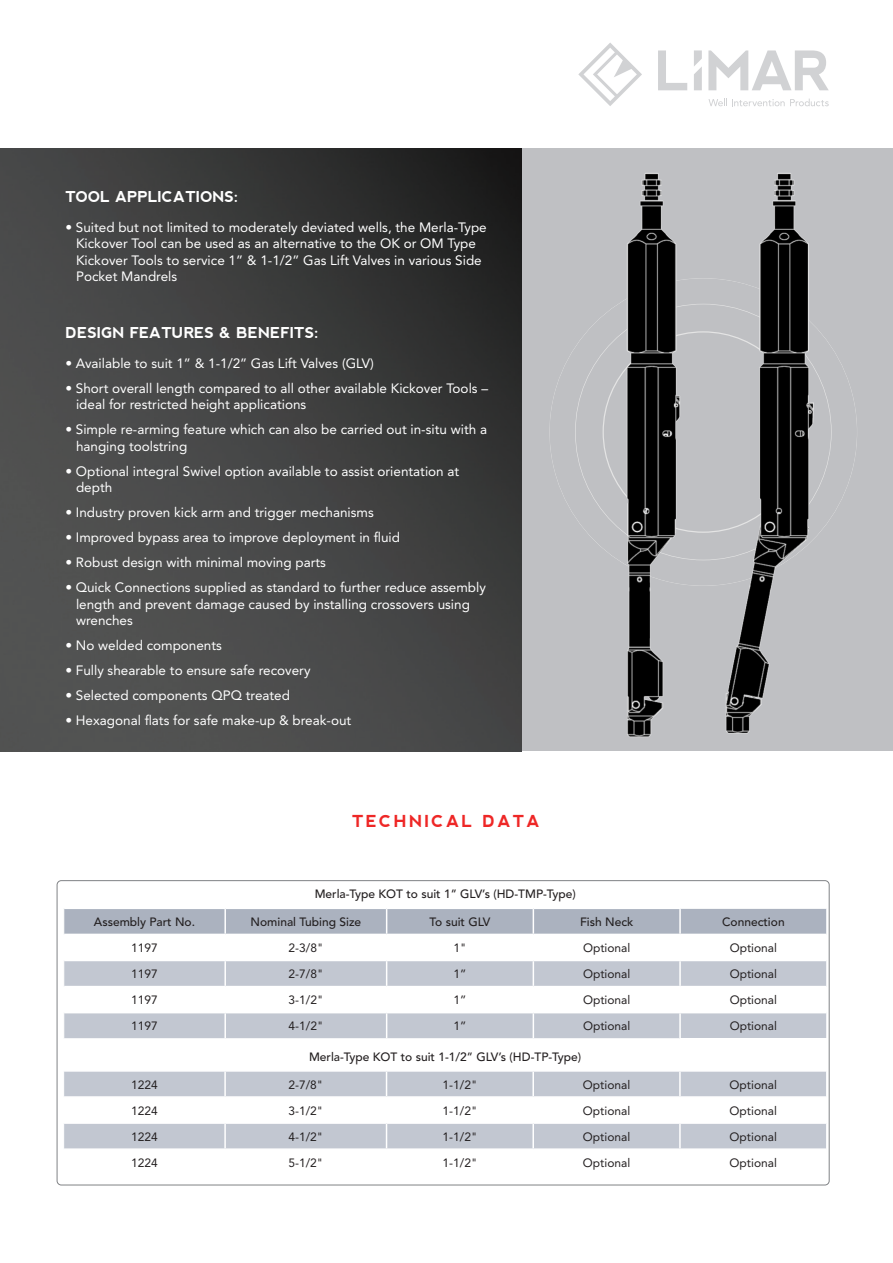
<style>
.page{position:relative;width:893px;height:1263px;background:#fff}
.page>*{position:absolute;margin:0;border:0;box-sizing:border-box;transform-origin:0 0}
.t1{font:700 16.5px "nevis";letter-spacing:.13em;color:#ee2726}
.t2{font:700 15px "nevis";color:#fff}
.t3{font:13.5px/16.5px "Avenir LT Std";color:#fff}
.t4{font:12px "Avenir LT Std";color:#231f20}
.t5{font:500 12px "Avenir LT Std";color:#231f20}
</style>
<div class="page">
<svg style="left:658px;top:50px;width:29px;height:40px"></svg>
<svg style="left:708px;top:50px;width:121px;height:40px"></svg>
<svg style="left:578px;top:43px;width:64px;height:63px"></svg>
<svg style="left:694px;top:50px;width:8px;height:40px"></svg>
<svg style="left:708px;top:99px;width:121px;height:7px"></svg>
<div style="left:521px;top:149px;width:372px;height:602px;background:#bfc0c3"></div>
<img style="left:1px;top:149px;width:521px;height:602px">
<svg style="left:64px;top:908px;width:763px;height:130px"></svg>
<svg style="left:64px;top:1072px;width:762px;height:76px;fill:#c2c7d1"></svg>
<hr style="left:680px;top:1096px;width:146px;height:2px;background:#fff">
<hr style="left:680px;top:1122px;width:146px;height:2px;background:#fff">
<hr style="left:679px;top:1072px;width:2px;height:24px;background:#fff">
<hr style="left:533px;top:1096px;width:147px;height:2px;background:#fff">
<hr style="left:679px;top:1098px;width:2px;height:24px;background:#fff">
<hr style="left:533px;top:1122px;width:147px;height:2px;background:#fff">
<hr style="left:679px;top:1124px;width:2px;height:24px;background:#fff">
<hr style="left:532px;top:1072px;width:2px;height:24px;background:#fff">
<hr style="left:387px;top:1096px;width:146px;height:2px;background:#fff">
<hr style="left:532px;top:1098px;width:2px;height:24px;background:#fff">
<hr style="left:387px;top:1122px;width:146px;height:2px;background:#fff">
<hr style="left:532px;top:1124px;width:2px;height:24px;background:#fff">
<hr style="left:225px;top:1096px;width:162px;height:2px;background:#fff">
<hr style="left:225px;top:1122px;width:162px;height:2px;background:#fff">
<svg style="left:386px;top:1072px;width:1px;height:77px"></svg>
<hr style="left:224px;top:1072px;width:2px;height:24px;background:#fff">
<hr style="left:64px;top:1096px;width:161px;height:2px;background:#fff">
<hr style="left:224px;top:1098px;width:2px;height:24px;background:#fff">
<hr style="left:64px;top:1122px;width:161px;height:2px;background:#fff">
<hr style="left:224px;top:1124px;width:2px;height:24px;background:#fff">
<img style="left:0;top:149px;width:1px;height:602px">
<img style="left:572px;top:173px;width:257px;height:564px">
<p class="t2" style="left:65px;top:188px;width:175px">TOOL APPLICATIONS:</p>
<p class="t3" style="left:76px;top:219px;width:412px;text-indent:-11px">• Suited but not limited to moderately deviated wells, the Merla-Type Kickover Tool can be used as an alternative to the OK or OM Type Kickover Tools to service 1” &amp; 1-1/2” Gas Lift Valves in various Side Pocket Mandrels</p>
<p class="t2" style="left:65px;top:324px;width:255px">DESIGN FEATURES &amp; BENEFITS:</p>
<p class="t3" style="left:65px;top:355px;width:310px">• Available to suit 1” &amp; 1-1/2” Gas Lift Valves (GLV)</p>
<p class="t3" style="left:76px;top:380px;width:414px;text-indent:-11px">• Short overall length compared to all other available Kickover Tools – ideal for restricted height applications</p>
<p class="t3" style="left:76px;top:421px;width:413px;text-indent:-11px">• Simple re-arming feature which can also be carried out in-situ with a hanging toolstring</p>
<p class="t3" style="left:76px;top:463px;width:385px;text-indent:-11px">• Optional integral Swivel option available to assist orientation at depth</p>
<p class="t3" style="left:65px;top:504px;width:310px">• Industry proven kick arm and trigger mechanisms</p>
<p class="t3" style="left:65px;top:529px;width:336px">• Improved bypass area to improve deployment in fluid</p>
<p class="t3" style="left:65px;top:554px;width:262px">• Robust design with minimal moving parts</p>
<p class="t3" style="left:76px;top:579px;width:411px;text-indent:-11px">• Quick Connections supplied as standard to further reduce assembly length and prevent damage caused by installing crossovers using wrenches</p>
<p class="t3" style="left:65px;top:637px;width:158px">• No welded components</p>
<p class="t3" style="left:65px;top:662px;width:247px">• Fully shearable to ensure safe recovery</p>
<p class="t3" style="left:65px;top:687px;width:226px">• Selected components QPQ treated</p>
<p class="t3" style="left:65px;top:712px;width:287px">• Hexagonal flats for safe make-up &amp; break-out</p>
<p class="t1" style="left:352px;top:811px;width:189px">TECHNICAL DATA</p>
<p class="t5" style="left:315px;top:887px;width:263px">Merla-Type KOT to suit 1” GLV’s (HD-TMP-Type)</p>
<p class="t5" style="left:94px;top:915px;width:103px">Assembly Part No.</p>
<p class="t5" style="left:251px;top:915px;width:112px">Nominal Tubing Size</p>
<p class="t5" style="left:430px;top:915px;width:62px">To suit GLV</p>
<p class="t5" style="left:580px;top:915px;width:55px">Fish Neck</p>
<p class="t5" style="left:722px;top:915px;width:64px">Connection</p>
<p class="t4" style="left:131px;top:941px;width:28px">1197</p>
<p class="t4" style="left:289px;top:941px;width:36px">2-3/8"</p>
<p class="t4" style="left:454px;top:941px;width:14px">1"</p>
<p class="t4" style="left:583px;top:941px;width:49px">Optional</p>
<p class="t4" style="left:730px;top:941px;width:49px">Optional</p>
<p class="t4" style="left:131px;top:967px;width:28px">1197</p>
<p class="t4" style="left:289px;top:967px;width:36px">2-7/8"</p>
<p class="t4" style="left:454px;top:967px;width:14px">1”</p>
<p class="t4" style="left:583px;top:967px;width:49px">Optional</p>
<p class="t4" style="left:730px;top:967px;width:49px">Optional</p>
<p class="t4" style="left:131px;top:993px;width:28px">1197</p>
<p class="t4" style="left:289px;top:993px;width:36px">3-1/2"</p>
<p class="t4" style="left:454px;top:993px;width:14px">1”</p>
<p class="t4" style="left:583px;top:993px;width:49px">Optional</p>
<p class="t4" style="left:730px;top:993px;width:49px">Optional</p>
<p class="t4" style="left:131px;top:1019px;width:28px">1197</p>
<p class="t4" style="left:289px;top:1019px;width:36px">4-1/2"</p>
<p class="t4" style="left:454px;top:1019px;width:14px">1”</p>
<p class="t4" style="left:583px;top:1019px;width:49px">Optional</p>
<p class="t4" style="left:730px;top:1019px;width:49px">Optional</p>
<p class="t5" style="left:309px;top:1050px;width:274px">Merla-Type KOT to suit 1-1/2” GLV’s (HD-TP-Type)</p>
<p class="t4" style="left:131px;top:1077px;width:28px">1224</p>
<p class="t4" style="left:288px;top:1077px;width:36px">2-7/8"</p>
<p class="t4" style="left:443px;top:1077px;width:36px">1-1/2"</p>
<p class="t4" style="left:583px;top:1077px;width:49px">Optional</p>
<p class="t4" style="left:730px;top:1077px;width:49px">Optional</p>
<p class="t4" style="left:131px;top:1103px;width:28px">1224</p>
<p class="t4" style="left:288px;top:1103px;width:36px">3-1/2"</p>
<p class="t4" style="left:443px;top:1103px;width:36px">1-1/2"</p>
<p class="t4" style="left:583px;top:1103px;width:49px">Optional</p>
<p class="t4" style="left:730px;top:1103px;width:49px">Optional</p>
<p class="t4" style="left:131px;top:1129px;width:28px">1224</p>
<p class="t4" style="left:288px;top:1129px;width:36px">4-1/2"</p>
<p class="t4" style="left:443px;top:1129px;width:36px">1-1/2"</p>
<p class="t4" style="left:583px;top:1129px;width:49px">Optional</p>
<p class="t4" style="left:730px;top:1129px;width:49px">Optional</p>
<p class="t4" style="left:131px;top:1155px;width:28px">1224</p>
<p class="t4" style="left:288px;top:1155px;width:36px">5-1/2"</p>
<p class="t4" style="left:443px;top:1155px;width:36px">1-1/2"</p>
<p class="t4" style="left:583px;top:1155px;width:49px">Optional</p>
<p class="t4" style="left:730px;top:1155px;width:49px">Optional</p>
</div>
